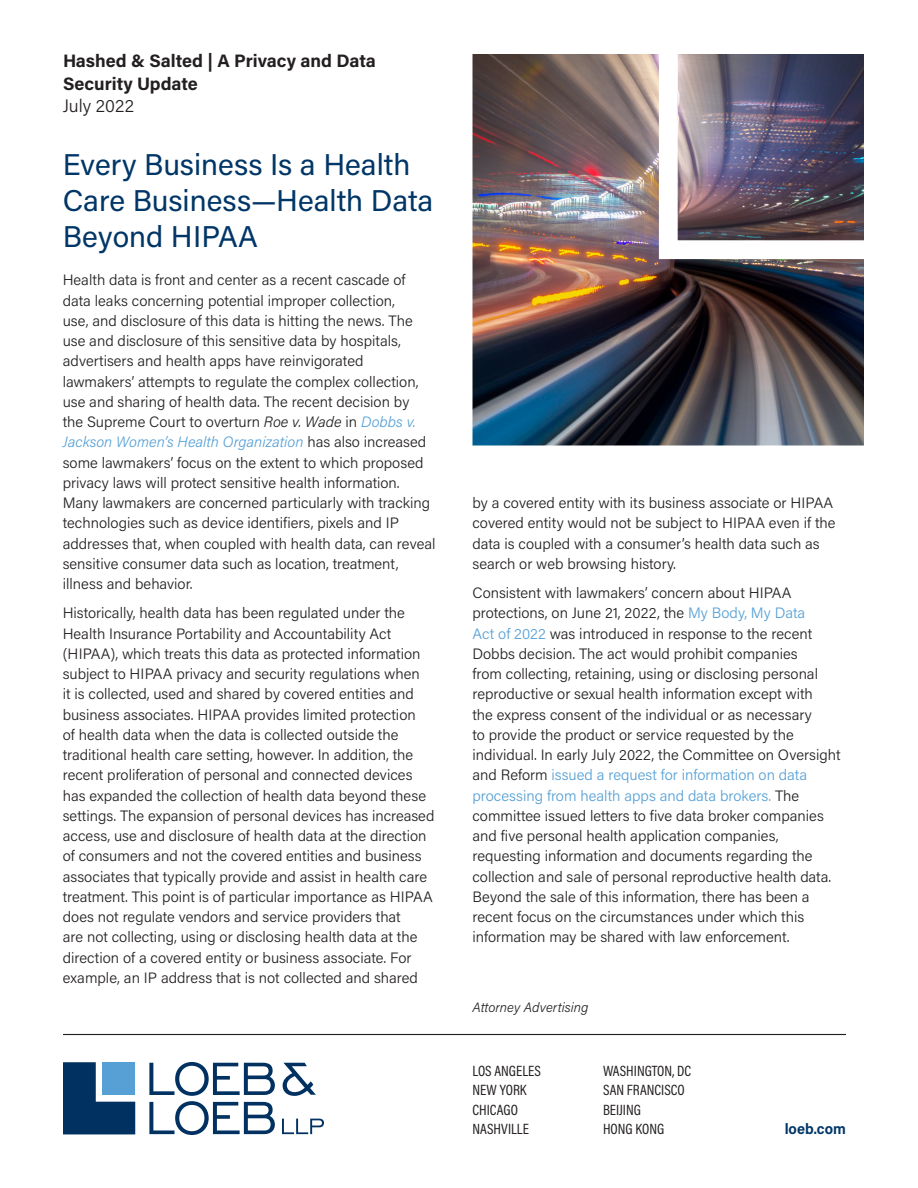
<style>
.page{position:relative;width:918px;height:1188px;background:#fff}
.page>*{position:absolute;margin:0;border:0;box-sizing:border-box;transform-origin:0 0}
._01_Title{font:30px/36px "Acumin Pro";color:#003667}
.t1{font:700 18px/22.5px "Acumin Pro";letter-spacing:-.005em;color:#231f20}
._00c_Alert_Date{font:300 18px "Acumin Pro";letter-spacing:.005em;color:#231f20}
._03a_Body{font:300 15px/20.2px "Acumin Pro";color:#231f20}
._10a_Footer_-_List_o{font:15px "Acumin Pro Cond";color:#231f20}
._10b_Footer_-_Websit{font:700 15px "Acumin Pro Semi Cond";color:#003667}
._09f_Attorney_Advert{font:italic 300 13.5px "Acumin Pro";color:#231f20}
.s1{font-style:italic}
.s2{font-style:italic;color:#56a0d5}
.s3{color:#56a0d5}
</style>
<div class="page">
<img style="left:472px;top:54px;width:392px;height:392px">
<img style="left:659px;top:54px;width:205px;height:205px">
<svg style="left:63px;top:1062px;width:72px;height:72px;background:#1d4872"></svg>
<div style="left:102px;top:1062px;width:33px;height:33px;background:#56a0d5"></div>
<svg style="left:283px;top:1063px;width:33px;height:33px"></svg>
<svg style="left:149px;top:1062px;width:126px;height:73px"></svg>
<svg style="left:282px;top:1119px;width:42px;height:15px"></svg>
<hr style="left:63px;top:1034px;width:783px;height:1px;background:#231f20">
<p class="t1" style="left:63px;top:49px;width:314px">Hashed &amp; Salted | A Privacy and Data<br>Security Update</p>
<p class="_00c_Alert_Date" style="left:63px;top:94px;width:73px">July 2022</p>
<p class="_01_Title" style="left:63px;top:146px;width:372px">Every Business Is a Health<br>Care Business—Health Data<br>Beyond HIPAA</p>
<p class="_03a_Body" style="left:63px;top:270px;width:374px">Health data is front and center as a recent cascade of data leaks concerning potential improper collection,<br>use, and disclosure of this data is hitting the news. The use and disclosure of this sensitive data by hospitals, advertisers and health apps have reinvigorated lawmakers’ attempts to regulate the complex collection, use and sharing of health data. The recent decision by<br>the Supreme Court to overturn <span class="s1">Roe v. Wade</span> in <span class="s2">Dobbs v.<br>Jackson Women’s Health Organization</span> has also increased some lawmakers’ focus on the extent to which proposed privacy laws will protect sensitive health information.<br>Many lawmakers are concerned particularly with tracking technologies such as device identifiers, pixels and IP addresses that, when coupled with health data, can reveal sensitive consumer data such as location, treatment, illness and behavior.</p>
<p class="_03a_Body" style="left:63px;top:603px;width:373px">Historically, health data has been regulated under the Health Insurance Portability and Accountability Act (HIPAA), which treats this data as protected information subject to HIPAA privacy and security regulations when<br>it is collected, used and shared by covered entities and business associates. HIPAA provides limited protection<br>of health data when the data is collected outside the traditional health care setting, however. In addition, the recent proliferation of personal and connected devices has expanded the collection of health data beyond these settings. The expansion of personal devices has increased access, use and disclosure of health data at the direction of consumers and not the covered entities and business associates that typically provide and assist in health care treatment. This point is of particular importance as HIPAA does not regulate vendors and service providers that<br>are not collecting, using or disclosing health data at the direction of a covered entity or business associate. For example, an IP address that is not collected and shared</p>
<p class="_03a_Body" style="left:472px;top:492px;width:365px">by a covered entity with its business associate or HIPAA covered entity would not be subject to HIPAA even if the data is coupled with a consumer’s health data such as search or web browsing history.</p>
<p class="_03a_Body" style="left:472px;top:582px;width:370px">Consistent with lawmakers’ concern about HIPAA protections, on June 21, 2022, the <span class="s3">My Body, My Data<br>Act of 2022</span> was introduced in response to the recent Dobbs decision. The act would prohibit companies<br>from collecting, retaining, using or disclosing personal reproductive or sexual health information except with<br>the express consent of the individual or as necessary<br>to provide the product or service requested by the individual. In early July 2022, the Committee on Oversight and Reform <span class="s3">issued a request for information on data processing from health apps and data brokers.</span> The committee issued letters to five data broker companies and five personal health application companies, requesting information and documents regarding the collection and sale of personal reproductive health data.<br>Beyond the sale of this information, there has been a recent focus on the circumstances under which this information may be shared with law enforcement.</p>
<p class="_09f_Attorney_Advert" style="left:472px;top:998px;width:117px">Attorney Advertising</p>
<p class="_10a_Footer_-_List_o" style="left:472px;top:1061px;width:70px">LOS ANGELES</p>
<p class="_10a_Footer_-_List_o" style="left:472px;top:1080px;width:56px">NEW YORK</p>
<p class="_10a_Footer_-_List_o" style="left:472px;top:1100px;width:47px">CHICAGO</p>
<p class="_10a_Footer_-_List_o" style="left:472px;top:1119px;width:58px">NASHVILLE</p>
<p class="_10a_Footer_-_List_o" style="left:603px;top:1061px;width:90px">WASHINGTON, DC</p>
<p class="_10a_Footer_-_List_o" style="left:603px;top:1080px;width:83px">SAN FRANCISCO</p>
<p class="_10a_Footer_-_List_o" style="left:603px;top:1100px;width:40px">BEIJING</p>
<p class="_10a_Footer_-_List_o" style="left:603px;top:1119px;width:63px">HONG KONG</p>
<p class="_10b_Footer_-_Websit" style="left:785px;top:1118px;width:63px">loeb.com</p>
</div>
